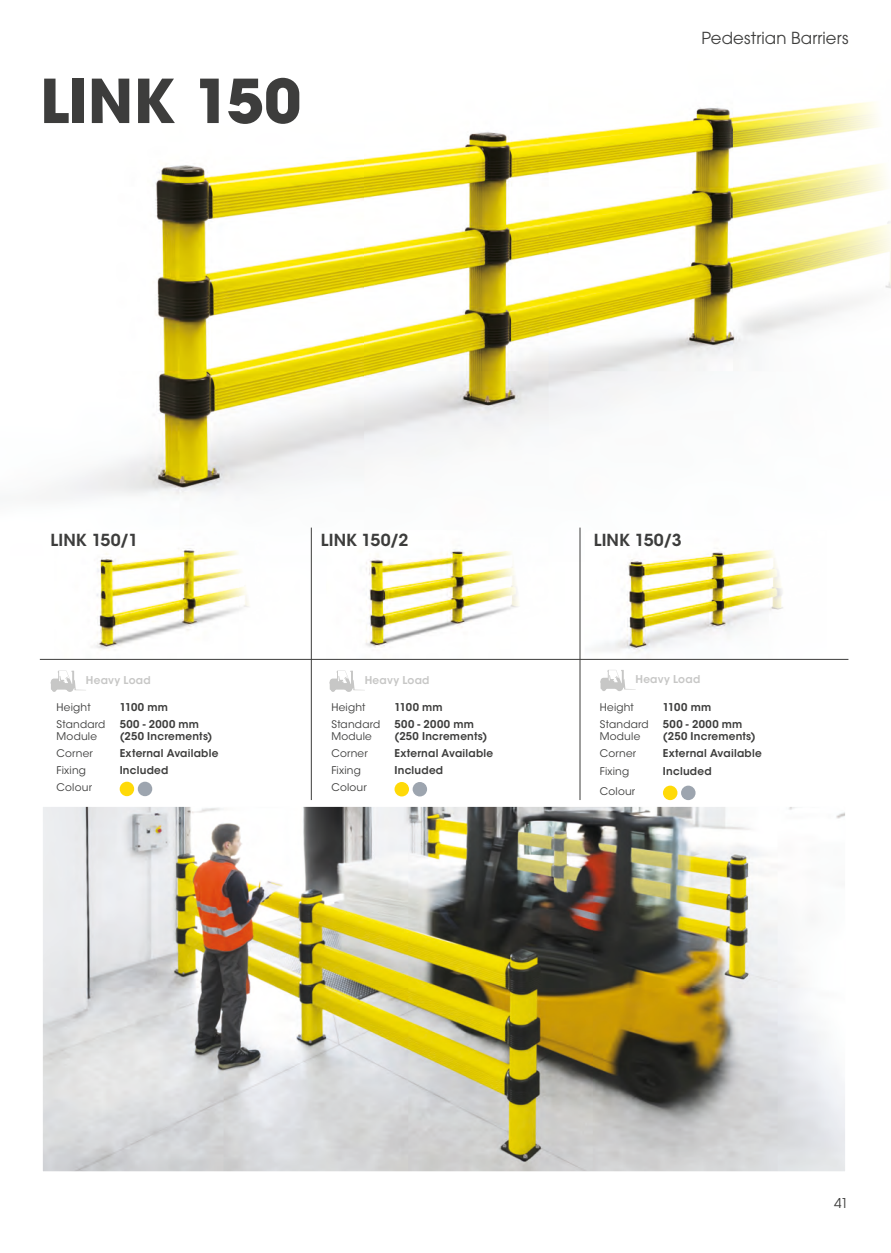
<style>
.page{position:relative;width:891px;height:1253px;background:#fff}
.page>*{position:absolute;margin:0;border:0;box-sizing:border-box;transform-origin:0 0}
.t1{font:700 60px "ITC Avant Garde Pro";letter-spacing:-.01em;color:#3d3d3c}
.t2{font:600 16.5px "ITC Avant Garde Std";letter-spacing:.005em;color:#3d3d3c}
.t3{font:16.5px "ITC Avant Garde Pro";letter-spacing:.01em;color:#3d3d3c}
.t4{font:13.5px "ITC Avant Garde Pro";color:#3d3d3c}
.t5{font:600 10.65px/12.6px "ITC Avant Garde Std";letter-spacing:.02em;color:#3d3d3c}
.t6{font:600 10.65px "ITC Avant Garde Std";letter-spacing:.02em;color:#c7c7c6}
.t7{font:10.5px/12.6px "ITC Avant Garde Std";letter-spacing:.02em;color:#3d3d3c}
</style>
<div class="page">
<img style="left:51px;top:102px;width:839px;height:491px">
<img style="left:326px;top:530px;width:239px;height:129px">
<img style="left:584px;top:530px;width:243px;height:129px">
<img style="left:44px;top:807px;width:799px;height:363px">
<div style="left:40px;top:803px;width:807px;height:371px;border:3px solid #fff"></div>
<img style="left:55px;top:530px;width:246px;height:129px">
<hr style="left:40px;top:659px;width:808px;height:1px;background:#3d3d3c">
<hr style="left:579px;top:527px;width:1px;height:273px;background:#3d3d3c">
<hr style="left:311px;top:527px;width:1px;height:273px;background:#3d3d3c">
<svg style="left:329px;top:670px;width:36px;height:22px"></svg>
<svg style="left:51px;top:670px;width:35px;height:22px"></svg>
<svg style="left:600px;top:670px;width:35px;height:21px"></svg>
<div style="left:120px;top:781px;width:14px;height:15px;background:#ffda08;border-radius:7px"></div>
<div style="left:138px;top:781px;width:14px;height:15px;background:#9da5af;border-radius:7px"></div>
<div style="left:394px;top:782px;width:15px;height:14px;background:#ffda08;border-radius:7px"></div>
<div style="left:412px;top:782px;width:15px;height:14px;background:#9da5af;border-radius:7px"></div>
<div style="left:662px;top:785px;width:15px;height:15px;background:#ffda08;border-radius:7px"></div>
<div style="left:681px;top:785px;width:14px;height:15px;background:#9da5af;border-radius:7px"></div>
<h1 class="t1" style="left:40px;top:61px;width:263px">LINK 150</h1>
<h2 class="t3" style="left:701px;top:28px;width:148px">Pedestrian Barriers</h2>
<h2 class="t2" style="left:51px;top:530px;width:89px">LINK 150/1</h2>
<h2 class="t2" style="left:321px;top:530px;width:89px">LINK 150/2</h2>
<h2 class="t2" style="left:593px;top:530px;width:89px">LINK 150/3</h2>
<p class="t6" style="left:86px;top:673px;width:66px">Heavy Load</p>
<p class="t6" style="left:364px;top:673px;width:66px">Heavy Load</p>
<p class="t6" style="left:635px;top:672px;width:66px">Heavy Load</p>
<p class="t7" style="left:57px;top:701px;width:36px">Height</p>
<p class="t5" style="left:120px;top:700px;width:50px">1100 mm</p>
<p class="t7" style="left:57px;top:717px;width:50px">Standard<br>Module</p>
<p class="t5" style="left:120px;top:717px;width:94px">500 - 2000 mm (250 Increments)</p>
<p class="t7" style="left:57px;top:746px;width:38px">Corner</p>
<p class="t5" style="left:120px;top:746px;width:100px">External Available</p>
<p class="t7" style="left:57px;top:763px;width:31px">Fixing</p>
<p class="t5" style="left:120px;top:763px;width:50px">Included</p>
<p class="t7" style="left:57px;top:781px;width:37px">Colour</p>
<p class="t7" style="left:331px;top:701px;width:36px">Height</p>
<p class="t5" style="left:394px;top:700px;width:50px">1100 mm</p>
<p class="t7" style="left:331px;top:717px;width:50px">Standard<br>Module</p>
<p class="t5" style="left:394px;top:717px;width:94px">500 - 2000 mm (250 Increments)</p>
<p class="t7" style="left:331px;top:746px;width:38px">Corner</p>
<p class="t5" style="left:394px;top:746px;width:100px">External Available</p>
<p class="t7" style="left:331px;top:763px;width:31px">Fixing</p>
<p class="t5" style="left:394px;top:763px;width:50px">Included</p>
<p class="t7" style="left:331px;top:781px;width:37px">Colour</p>
<p class="t7" style="left:599px;top:701px;width:36px">Height</p>
<p class="t5" style="left:662px;top:700px;width:50px">1100 mm</p>
<p class="t7" style="left:599px;top:717px;width:50px">Standard<br>Module</p>
<p class="t5" style="left:662px;top:717px;width:94px">500 - 2000 mm (250 Increments)</p>
<p class="t7" style="left:599px;top:746px;width:38px">Corner</p>
<p class="t5" style="left:662px;top:746px;width:100px">External Available</p>
<p class="t7" style="left:599px;top:765px;width:31px">Fixing</p>
<p class="t5" style="left:662px;top:765px;width:50px">Included</p>
<p class="t7" style="left:599px;top:785px;width:37px">Colour</p>
<p class="t4" style="left:834px;top:1194px;width:16px">41</p>
</div>
